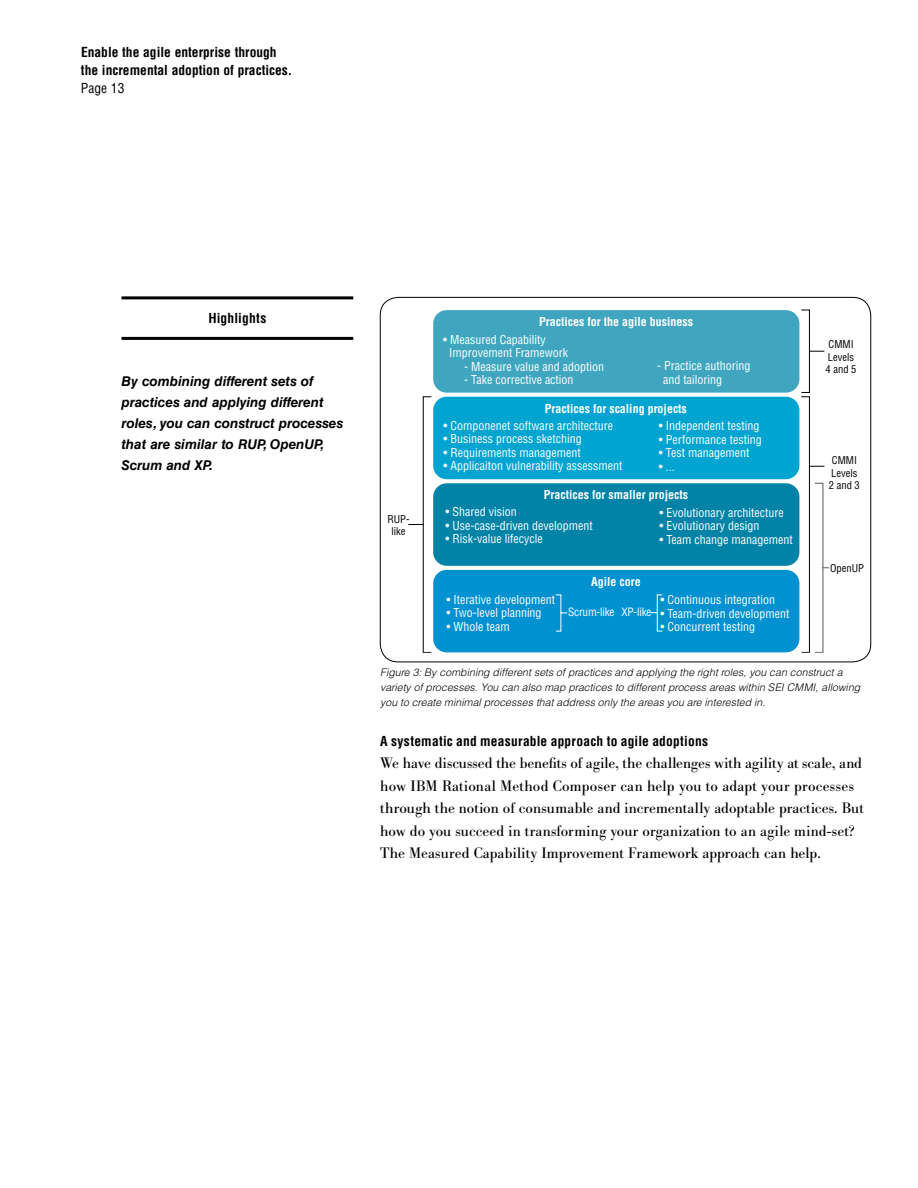
<style>
.page{position:relative;width:918px;height:1188px;background:#fff}
.page>*{position:absolute;margin:0;border:0;box-sizing:border-box;transform-origin:0 0}
.Text_-_body{font:15px/22.5px "Bodoni BE";letter-spacing:.005em;color:#000}
.t1{font:700 condensed 13.5px/18px "Helvetica LT Std";color:#000}
.Highlights{font:italic 700 13.5px/21px "Helvetica LT Std";color:#000}
.t2{font:condensed 13.5px "Helvetica LT Std";color:#000}
.t3{font:condensed 12px/13.5px "Helvetica";color:#fff}
.t4{font:700 condensed 12px "Helvetica";color:#fff}
.t5{font:condensed 11.25px "Helvetica";letter-spacing:-.015em;color:#fff}
.t6{font:italic 300 10.5px/15px "Helvetica LT Std";letter-spacing:.005em;color:#000}
.t7{font:condensed 10.5px/12.6px "Helvetica";color:#000}
</style>
<div class="page">
<hr style="left:122px;top:296px;width:231px;height:3px;background:#000">
<hr style="left:122px;top:337px;width:231px;height:3px;background:#000">
<div style="left:433px;top:310px;width:366px;height:83px;background:#40a6c0;border-radius:14px"></div>
<div style="left:433px;top:397px;width:366px;height:82px;background:#00a4d1;border-radius:14px"></div>
<div style="left:433px;top:483px;width:366px;height:83px;background:#0083a7;border-radius:14px"></div>
<div style="left:801px;top:310px;width:9px;height:83px;border:1px solid #000"></div>
<svg style="left:801px;top:350px;width:28px;height:303px"></svg>
<svg style="left:408px;top:524px;width:15px;height:1px"></svg>
<div style="left:433px;top:570px;width:366px;height:82px;background:#0091d0;border-radius:14px"></div>
<svg style="left:650px;top:594px;width:13px;height:38px"></svg>
<svg style="left:555px;top:594px;width:13px;height:38px"></svg>
<p class="t1" style="left:81px;top:43px;width:213px">Enable the agile enterprise through the incremental adoption of practices.</p>
<p class="t2" style="left:81px;top:80px;width:45px">Page 13</p>
<p class="t1" style="left:208px;top:309px;width:60px">Highlights</p>
<p class="Highlights" style="left:122px;top:371px;width:223px">By combining different sets of practices and applying different roles, you can construct processes that are similar to RUP, OpenUP,<br>Scrum and XP.</p>
<p class="t7" style="left:387px;top:513px;width:24px;text-align:center">RUP&shy;like</p>
<p class="t4" style="left:539px;top:314px;width:155px">Practices for the agile business</p>
<p class="t3" style="left:449px;top:332px;width:120px;text-indent:-6px">• Measured Capability<br>Improvement Framework</p>
<p class="t3" style="left:464px;top:359px;width:141px">- Measure value and adoption</p>
<p class="t3" style="left:464px;top:373px;width:111px">- Take corrective action</p>
<p class="t3" style="left:663px;top:359px;width:89px;text-indent:-6px">- Practice authoring and tailoring</p>
<p class="t4" style="left:545px;top:401px;width:144px">Practices for scaling projects</p>
<p class="t3" style="left:444px;top:418px;width:171px">• Componenet software architecture</p>
<p class="t3" style="left:444px;top:432px;width:140px">• Business process sketching</p>
<p class="t3" style="left:444px;top:445px;width:139px">• Requirements management</p>
<p class="t3" style="left:444px;top:459px;width:180px">• Applicaiton vulnerability assessment</p>
<p class="t3" style="left:659px;top:419px;width:102px">• Independent testing</p>
<p class="t3" style="left:659px;top:433px;width:104px">• Performance testing</p>
<p class="t3" style="left:659px;top:446px;width:92px">• Test management</p>
<p class="t3" style="left:659px;top:460px;width:17px">• ...</p>
<p class="t4" style="left:544px;top:487px;width:146px">Practices for smaller projects</p>
<p class="t3" style="left:446px;top:505px;width:73px">• Shared vision</p>
<p class="t3" style="left:446px;top:519px;width:149px">• Use-case-driven development</p>
<p class="t3" style="left:446px;top:532px;width:99px">• Risk-value lifecycle</p>
<p class="t3" style="left:659px;top:506px;width:126px">• Evolutionary architecture</p>
<p class="t3" style="left:659px;top:519px;width:102px">• Evolutionary design</p>
<p class="t3" style="left:659px;top:533px;width:135px">• Team change management</p>
<p class="t3" style="left:447px;top:592px;width:110px">• Iterative development</p>
<p class="t3" style="left:447px;top:606px;width:97px">• Two-level planning</p>
<p class="t3" style="left:447px;top:619px;width:65px">• Whole team</p>
<p class="t4" style="left:591px;top:574px;width:51px">Agile core</p>
<p class="t5" style="left:568px;top:605px;width:48px">Scrum-like</p>
<p class="t5" style="left:621px;top:605px;width:32px">XP-like</p>
<p class="t3" style="left:660px;top:593px;width:116px">• Continuous integration</p>
<p class="t3" style="left:660px;top:607px;width:131px">• Team-driven development</p>
<p class="t3" style="left:660px;top:620px;width:96px">• Concurrent testing</p>
<p class="t7" style="left:826px;top:338px;width:32px">CMMI<br>Levels<br>4 and 5</p>
<p class="t7" style="left:829px;top:454px;width:32px">CMMI<br>Levels<br>2 and 3</p>
<p class="t7" style="left:830px;top:561px;width:35px">OpenUP</p>
<p class="t6" style="left:380px;top:665px;width:482px">Figure 3: By combining different sets of practices and applying the right roles, you can construct a variety of processes. You can also map practices to different process areas within SEI CMMI, allowing you to create minimal processes that address only the areas you are interested in.</p>
<h3 class="t1" style="left:380px;top:732px;width:329px">A systematic and measurable approach to agile adoptions</h3>
<p class="Text_-_body" style="left:380px;top:752px;width:485px">We have discussed the benefits of agile, the challenges with agility at scale, and how IBM Rational Method Composer can help you to adapt your processes through the notion of consumable and incrementally adoptable practices. But how do you succeed in transforming your organization to an agile mind-set?<br>The Measured Capability Improvement Framework approach can help.</p>
</div>
